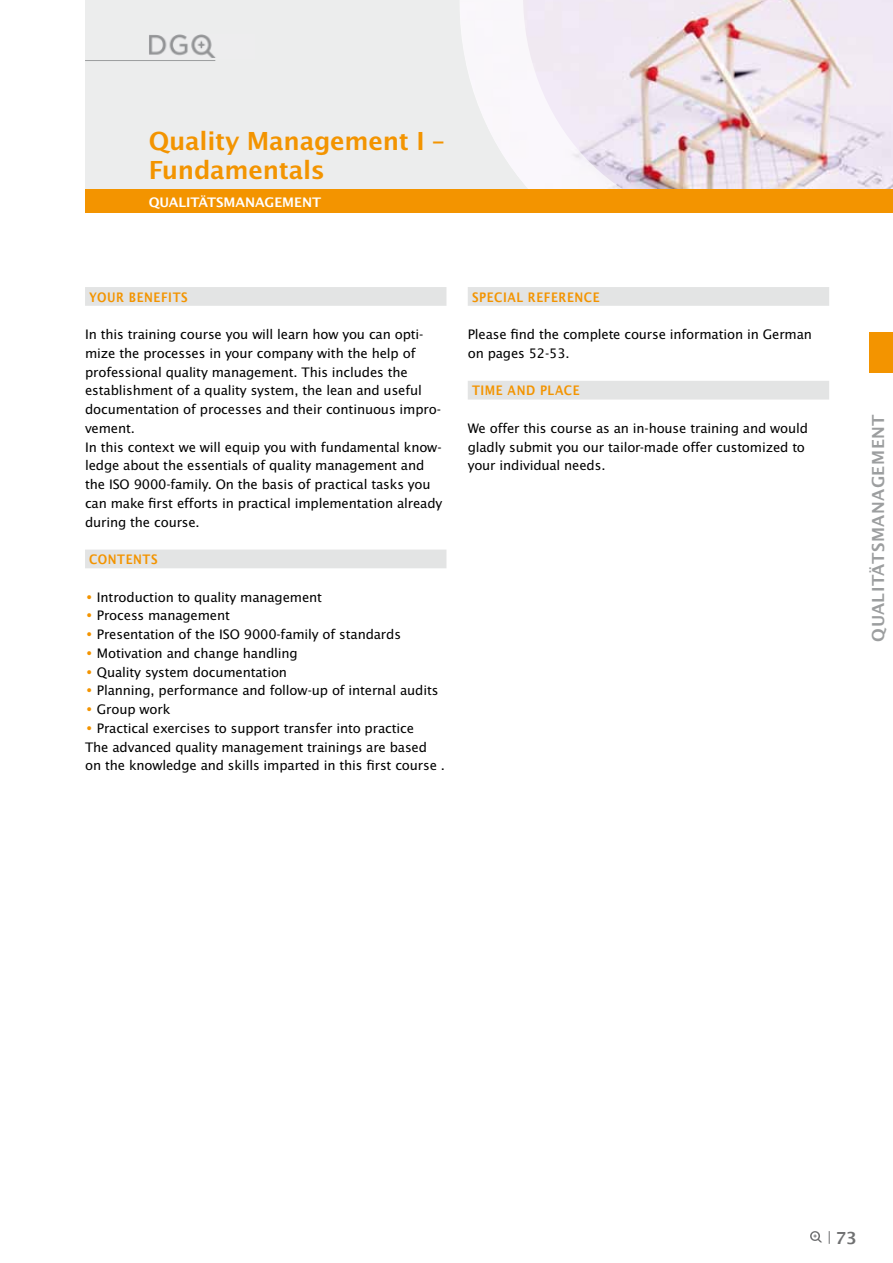
<style>
.page{position:relative;width:893px;height:1263px;background:#fff}
.page>*{position:absolute;margin:0;border:0;box-sizing:border-box;transform-origin:0 0}
.t1{font:600 27px/28.5px "Lucida Sans EF";letter-spacing:-.01em;color:#f39400}
.t2{font:600 18px "Lucida Sans EF";letter-spacing:.03em;color:#9c9e9f}
.t3{font:600 18px "Lucida Sans EF";color:#707172}
.t4{font:14.25px/18.8px "Lucida Sans EF";letter-spacing:-.01em;color:#000}
.t5{font:14.25px "Lucida Sans Nar EF Dem Bol";letter-spacing:.04em;color:#f39400}
.t6{font:600 14.25px "Lucida Sans EF";color:#fff}
.s1{color:#f39400}
</style>
<div class="page">
<svg style="left:810px;top:1231px;width:12px;height:11px"></svg>
<svg style="left:829px;top:1231px;width:1px;height:13px"></svg>
<div style="left:85px;top:0;width:478px;height:191px;background:#eceded"></div>
<hr style="left:85px;top:60px;width:130px;height:1px;background:#9c9e9f">
<img style="left:647px;top:0;width:246px;height:189px">
<svg style="left:460px;top:0;width:187px;height:189px"></svg>
<div style="left:870px;top:332px;width:23px;height:41px;background:#f39400"></div>
<div style="left:85px;top:189px;width:808px;height:24px;background:#f39400"></div>
<div style="left:85px;top:287px;width:361px;height:19px;background:#e3e4e4"></div>
<div style="left:85px;top:550px;width:361px;height:18px;background:#e3e4e4"></div>
<div style="left:468px;top:287px;width:361px;height:19px;background:#e3e4e4"></div>
<div style="left:468px;top:381px;width:361px;height:19px;background:#e3e4e4"></div>
<h1 class="t1" style="left:149px;top:127px;width:297px">Quality Management I –<br>Fundamentals</h1>
<p class="t6" style="left:149px;top:194px;width:174px">Qualitätsmanagement</p>
<p class="t5" style="left:89px;top:289px;width:18px">YOUR</p>
<p class="t5" style="left:129px;top:289px;width:59px">BENEFITS</p>
<p class="t4" style="left:85px;top:325px;width:359px">In this training course you will learn how you can opti&shy;mize the processes in your company with the help of professional quality management. This includes the establishment of a quality system, the lean and useful documentation of processes and their continuous impro&shy;vement.<br>In this context we will equip you with fundamental know&shy;ledge about the essentials of quality management and the ISO 9000-family. On the basis of practical tasks you can make first efforts in practical implementation already during the course.</p>
<p class="t5" style="left:89px;top:552px;width:69px">CONTENTS</p>
<p class="t4" style="left:85px;top:587px;width:239px"><span class="s1">•</span> Introduction to quality management</p>
<p class="t4" style="left:85px;top:606px;width:146px"><span class="s1">•</span> Process management</p>
<p class="t4" style="left:85px;top:625px;width:317px"><span class="s1">•</span> Presentation of the ISO 9000-family of standards</p>
<p class="t4" style="left:85px;top:644px;width:214px"><span class="s1">•</span> Motivation and change handling</p>
<p class="t4" style="left:85px;top:662px;width:204px"><span class="s1">•</span> Quality system documentation</p>
<p class="t4" style="left:85px;top:681px;width:355px"><span class="s1">•</span> Planning, performance and follow-up of internal audits</p>
<p class="t4" style="left:85px;top:700px;width:87px"><span class="s1">•</span> Group work</p>
<p class="t4" style="left:85px;top:719px;width:361px"><span class="s1">•</span> Practical exercises to support transfer into practice<br>The advanced quality management trainings are based on the knowledge and skills imparted in this first course .</p>
<p class="t5" style="left:472px;top:289px;width:65px">SPECIAL REFERE</p>
<p class="t5" style="left:575px;top:289px;width:25px">NCE</p>
<p class="t4" style="left:468px;top:325px;width:346px">Please find the complete course information in German on pages 52-53.</p>
<p class="t5" style="left:472px;top:383px;width:108px">TIME AND PLACE</p>
<p class="t4" style="left:468px;top:419px;width:342px">We offer this course as an in-house training and would gladly submit you our tailor-made offer customized to your individual needs.</p>
<p class="t2" style="left:869px;top:642px;width:229px;rotate:-90deg">qualitätsmanagement</p>
<p class="t3" style="left:836px;top:1228px;width:23px">73</p>
</div>
